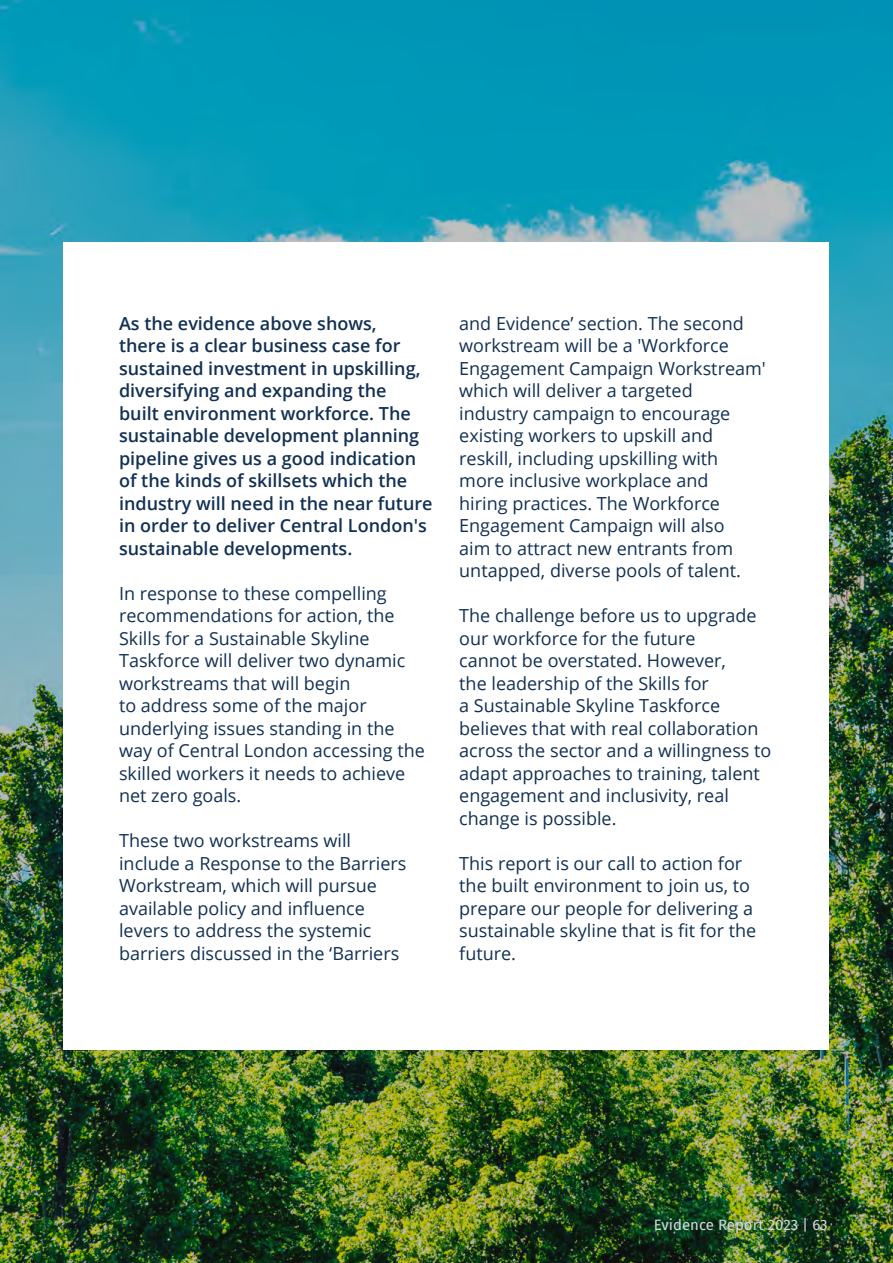
<style>
.page{position:relative;width:893px;height:1263px;background:#fff}
.page>*{position:absolute;margin:0;border:0;box-sizing:border-box;transform-origin:0 0}
.t1{font:18px/22.5px "Open Sans";color:#113053}
.t2{font:600 18px/22.5px "Open Sans";color:#113053}
.t3{font:15px "Fira Sans";color:#d8d8df}
</style>
<div class="page">
<img style="left:0;top:0;width:893px;height:1263px">
<div style="left:64px;top:242px;width:765px;height:808px;background:#fff"></div>
<p class="t2" style="left:119px;top:311px;width:315px">As the evidence above shows,<br>there is a clear business case for sustained investment in upskilling, diversifying and expanding the<br>built environment workforce. The sustainable development planning pipeline gives us a good indication of the kinds of skillsets which the industry will need in the near future in order to deliver Central London's sustainable developments.</p>
<p class="t1" style="left:119px;top:581px;width:307px">In response to these compelling recommendations for action, the<br>Skills for a Sustainable Skyline<br>Taskforce will deliver two dynamic workstreams that will begin<br>to address some of the major underlying issues standing in the way of Central London accessing the skilled workers it needs to achieve net zero goals.</p>
<p class="t1" style="left:119px;top:829px;width:234px">These two workstreams will</p>
<p class="t1" style="left:119px;top:851px;width:289px">include a Response to the Barriers</p>
<p class="t1" style="left:119px;top:874px;width:259px">Workstream, which will pursue</p>
<p class="t1" style="left:119px;top:896px;width:247px">available policy and influence</p>
<p class="t1" style="left:119px;top:919px;width:282px">levers to address the systemic barriers discussed in the ‘Barriers</p>
<p class="t1" style="left:459px;top:311px;width:308px">and Evidence’ section. The second workstream will be a 'Workforce<br>Engagement Campaign Workstream'</p>
<p class="t1" style="left:459px;top:379px;width:273px">which will deliver a targeted industry campaign to encourage</p>
<p class="t1" style="left:459px;top:424px;width:256px">existing workers to upskill and</p>
<p class="t1" style="left:459px;top:446px;width:262px">reskill, including upskilling with more inclusive workplace and hiring practices. The Workforce</p>
<p class="t1" style="left:459px;top:514px;width:267px">Engagement Campaign will also</p>
<p class="t1" style="left:459px;top:536px;width:283px">aim to attract new entrants from untapped, diverse pools of talent.</p>
<p class="t1" style="left:459px;top:604px;width:314px">The challenge before us to upgrade our workforce for the future<br>cannot be overstated. However,<br>the leadership of the Skills for<br>a Sustainable Skyline Taskforce believes that with real collaboration across the sector and a willingness to adapt approaches to training, talent engagement and inclusivity, real change is possible.</p>
<p class="t1" style="left:459px;top:851px;width:295px">This report is our call to action for the built environment to join us, to prepare our people for delivering a</p>
<p class="t1" style="left:459px;top:919px;width:299px">sustainable skyline that is fit for the</p>
<p class="t1" style="left:459px;top:941px;width:58px">future.</p>
<p class="t3" style="left:654px;top:1213px;width:175px">Evidence Report 2023 | 63</p>
</div>
